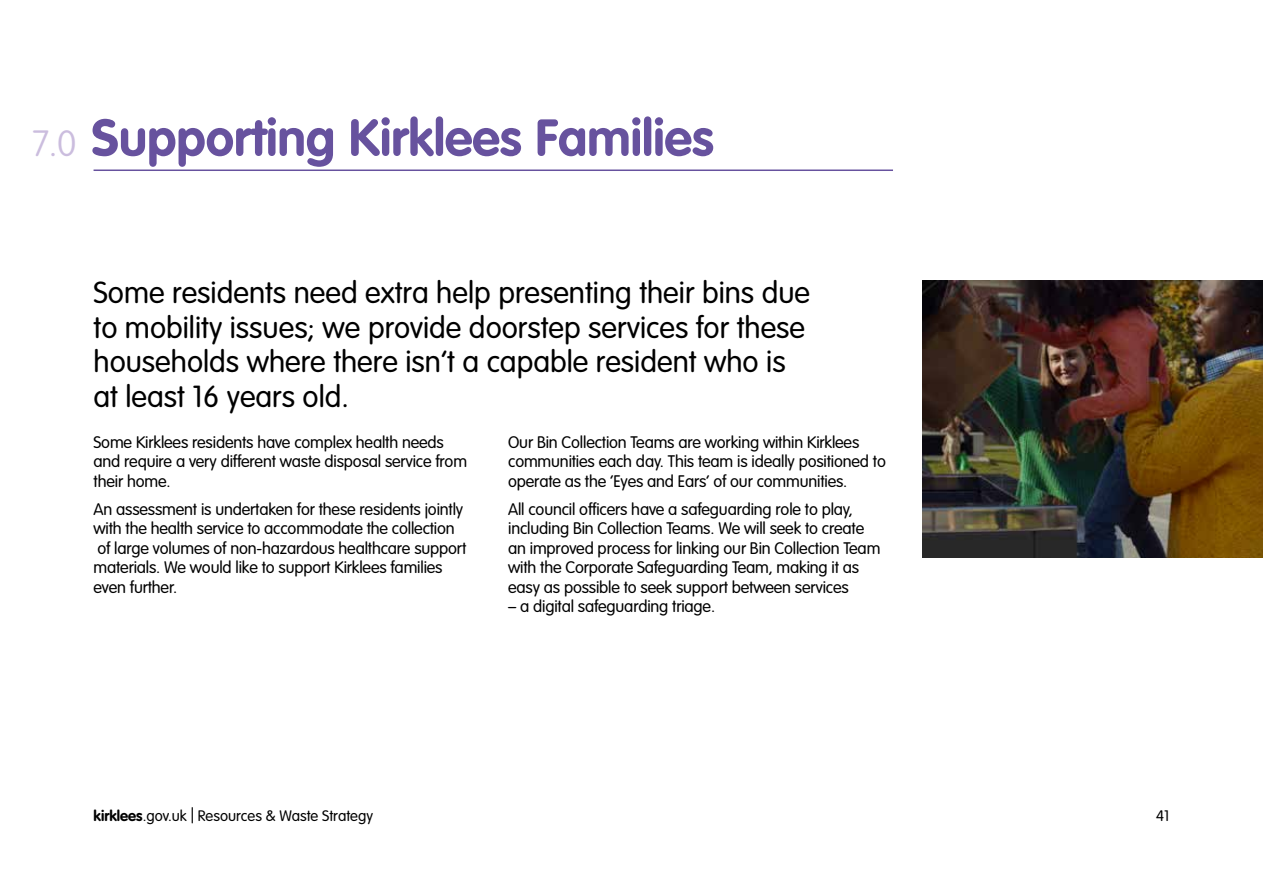
<style>
.page{position:relative;width:1263px;height:893px;background:#fff}
.page>*{position:absolute;margin:0;border:0;box-sizing:border-box;transform-origin:0 0}
.t1{font:700 51px "VAG Rounded LT";color:#67529e}
.t2{font:100 36px "VAG Rounded LT";color:#cbbdde}
.t3{font:300 30px/34.5px "VAG Rounded LT";color:#000}
.t4{font:300 16.5px/19.5px "VAG Rounded LT";letter-spacing:-.01em;color:#000}
.t5{font:300 15px "VAG Rounded LT";color:#000}
.s1{font-weight:700}
</style>
<div class="page">
<hr style="left:94px;top:169px;width:799px;height:2px;background:#67529e">
<img style="left:923px;top:281px;width:340px;height:276px">
<h2 class="t2" style="left:32px;top:122px;width:46px">7.0</h2>
<h1 class="t1" style="left:91px;top:108px;width:624px">Supporting Kirklees Families</h1>
<h3 class="t3" style="left:94px;top:277px;width:718px">Some residents need extra help presenting their bins due to mobility issues; we provide doorstep services for these households where there isn’t a capable resident who is at least 16 years old.</h3>
<p class="t4" style="left:94px;top:433px;width:375px">Some Kirklees residents have complex health needs and require a very different waste disposal service from their home.</p>
<p class="t4" style="left:94px;top:500px;width:374px">An assessment is undertaken for these residents jointly with the health service to accommodate the collection of large volumes of non-hazardous healthcare support materials. We would like to support Kirklees families even further.</p>
<p class="t4" style="left:508px;top:433px;width:379px">Our Bin Collection Teams are working within Kirklees communities each day. This team is ideally positioned to operate as the ‘Eyes and Ears’ of our communities.</p>
<p class="t4" style="left:508px;top:500px;width:374px">All council officers have a safeguarding role to play, including Bin Collection Teams. We will seek to create an improved process for linking our Bin Collection Team with the Corporate Safeguarding Team, making it as easy as possible to seek support between services</p>
<p class="t4" style="left:508px;top:597px;width:208px">– a digital safeguarding triage.</p>
<p class="t5" style="left:94px;top:807px;width:281px"><span class="s1">kirklees</span>.gov.uk | Resources &amp; Waste Strategy</p>
<p class="t5" style="left:1156px;top:807px;width:15px">41</p>
</div>
